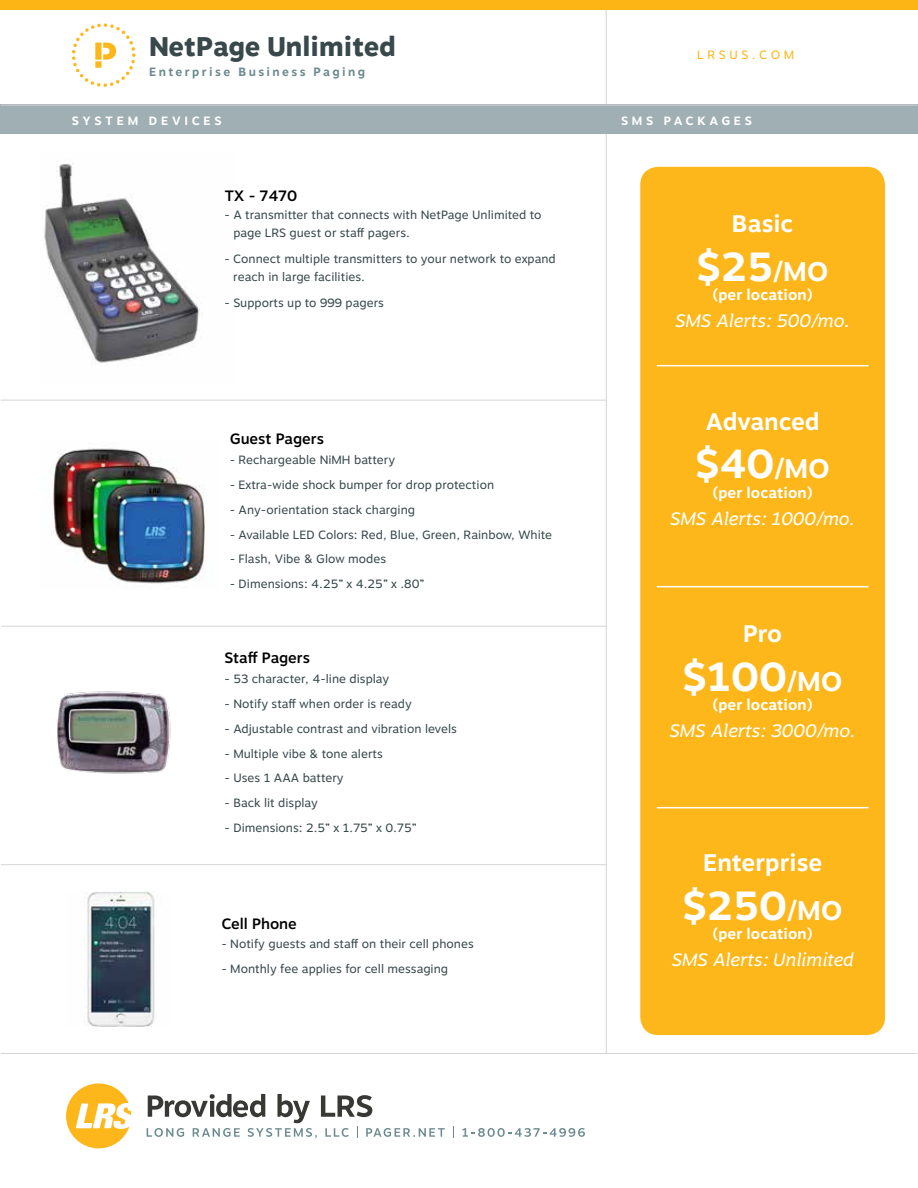
<style>
.page{position:relative;width:918px;height:1188px;background:#fff}
.page>*{position:absolute;margin:0;border:0;box-sizing:border-box;transform-origin:0 0}
.t1{font:700 40.5px "Motiva Sans";color:#fff}
.t2{font:800 27px "Motiva Sans";color:#38484b}
.t3{font:700 24px "Motiva Sans";color:#fff}
.t4{font:italic 18px "Motiva Sans";color:#fff}
.t5{font:700 15.15px "Motiva Sans";color:#fff}
.t6{font:500 15px "Motiva Sans";color:#000}
.t7{font:12px/18px "Motiva Sans";color:#38484b}
.t8{font:700 12px "Motiva Sans";letter-spacing:.31em;color:#fff}
.t9{font:700 12px "Motiva Sans";letter-spacing:.2em;color:#6c8b90}
.t10{font:12px "Motiva Sans";letter-spacing:.3em;color:#fdb515}
.s1{font-size:27px}
</style>
<div class="page">
<img style="left:87px;top:891px;width:68px;height:135px">
<hr style="left:606px;top:0;width:1px;height:1054px;background:#d5d4d3">
<div style="left:0;top:105px;width:917px;height:29px;background:#a0afb4"></div>
<div style="left:0;top:0;width:918px;height:9px;background:#fdb515"></div>
<svg style="left:72px;top:23px;width:64px;height:64px"></svg>
<hr style="left:1px;top:105px;width:916px;height:1px;background:#d5d4d3">
<hr style="left:1px;top:400px;width:605px;height:1px;background:#d5d4d3">
<hr style="left:1px;top:626px;width:605px;height:1px;background:#d5d4d3">
<hr style="left:1px;top:864px;width:605px;height:1px;background:#d5d4d3">
<hr style="left:1px;top:1053px;width:916px;height:1px;background:#d5d4d3">
<img style="left:52px;top:448px;width:153px;height:136px">
<img style="left:44px;top:163px;width:156px;height:203px">
<svg style="left:462px;top:1128px;width:123px;height:9px"></svg>
<svg style="left:147px;top:1094px;width:298px;height:44px"></svg>
<svg style="left:66px;top:1083px;width:65px;height:65px"></svg>
<img style="left:57px;top:691px;width:114px;height:83px">
<div style="left:640px;top:167px;width:245px;height:868px;background:#fdb71a;border-radius:18px"></div>
<hr style="left:657px;top:365px;width:211px;height:1px;background:#fff">
<hr style="left:657px;top:586px;width:211px;height:1px;background:#fff">
<hr style="left:657px;top:807px;width:211px;height:1px;background:#fff">
<h2 class="t2" style="left:149px;top:27px;width:248px">NetPage Unlimited</h2>
<p class="t9" style="left:149px;top:63px;width:218px">Enterprise Business Paging</p>
<p class="t10" style="left:697px;top:46px;width:99px">LRSUS.COM</p>
<p class="t8" style="left:72px;top:112px;width:151px">SYSTEM DEVICES</p>
<p class="t8" style="left:621px;top:112px;width:132px">SMS PACKAGES</p>
<p class="t6" style="left:224px;top:185px;width:74px">TX - 7470</p>
<p class="t7" style="left:233px;top:206px;width:310px;text-indent:-9px">- A transmitter that connects with NetPage Unlimited to page LRS guest or staff pagers.</p>
<p class="t7" style="left:233px;top:250px;width:324px;text-indent:-9px">- Connect multiple transmitters to your network to expand reach in large facilities.</p>
<p class="t7" style="left:224px;top:294px;width:161px">- Supports up to 999 pagers</p>
<p class="t6" style="left:230px;top:428px;width:96px">Guest Pagers</p>
<p class="t7" style="left:230px;top:451px;width:167px">- Rechargeable NiMH battery</p>
<p class="t7" style="left:230px;top:476px;width:266px">- Extra-wide shock bumper for drop protection</p>
<p class="t7" style="left:230px;top:501px;width:187px">- Any-orientation stack charging</p>
<p class="t7" style="left:230px;top:525px;width:324px">- Available LED Colors: Red, Blue, Green, Rainbow, White</p>
<p class="t7" style="left:230px;top:550px;width:158px">- Flash, Vibe &amp; Glow modes</p>
<p class="t7" style="left:230px;top:575px;width:196px">- Dimensions: 4.25” x 4.25” x .80”</p>
<p class="t6" style="left:224px;top:647px;width:87px">Staff Pagers</p>
<p class="t7" style="left:224px;top:670px;width:166px">- 53 character, 4-line display</p>
<p class="t7" style="left:224px;top:695px;width:189px">- Notify staff when order is ready</p>
<p class="t7" style="left:224px;top:720px;width:234px">- Adjustable contrast and vibration levels</p>
<p class="t7" style="left:224px;top:744px;width:160px">- Multiple vibe &amp; tone alerts</p>
<p class="t7" style="left:224px;top:769px;width:121px">- Uses 1 AAA battery</p>
<p class="t7" style="left:224px;top:794px;width:95px">- Back lit display</p>
<p class="t7" style="left:224px;top:819px;width:193px">- Dimensions: 2.5” x 1.75” x 0.75”</p>
<p class="t6" style="left:221px;top:913px;width:77px">Cell Phone</p>
<p class="t7" style="left:221px;top:935px;width:254px">- Notify guests and staff on their cell phones</p>
<p class="t7" style="left:221px;top:960px;width:228px">- Monthly fee applies for cell messaging</p>
<h3 class="t3" style="left:732px;top:206px;width:63px">Basic</h3>
<h1 class="t1" style="left:697px;top:237px;width:134px">$25<span class="s1">/MO</span></h1>
<p class="t5" style="left:712px;top:284px;width:102px">(per location)</p>
<h3 class="t4" style="left:675px;top:308px;width:177px">SMS Alerts: 500/mo.</h3>
<h3 class="t3" style="left:706px;top:404px;width:116px">Advanced</h3>
<h1 class="t1" style="left:695px;top:434px;width:136px">$40<span class="s1">/MO</span></h1>
<p class="t5" style="left:712px;top:481px;width:102px">(per location)</p>
<h3 class="t4" style="left:670px;top:505px;width:187px">SMS Alerts: 1000/mo.</h3>
<h3 class="t3" style="left:743px;top:616px;width:40px">Pro</h3>
<h1 class="t1" style="left:683px;top:647px;width:162px">$100<span class="s1">/MO</span></h1>
<p class="t5" style="left:712px;top:694px;width:102px">(per location)</p>
<h3 class="t4" style="left:669px;top:718px;width:188px">SMS Alerts: 3000/mo.</h3>
<h3 class="t3" style="left:703px;top:845px;width:121px">Enterprise</h3>
<h1 class="t1" style="left:683px;top:876px;width:162px">$250<span class="s1">/MO</span></h1>
<p class="t5" style="left:712px;top:923px;width:102px">(per location)</p>
<h3 class="t4" style="left:672px;top:947px;width:183px">SMS Alerts: Unlimited</h3>
</div>
